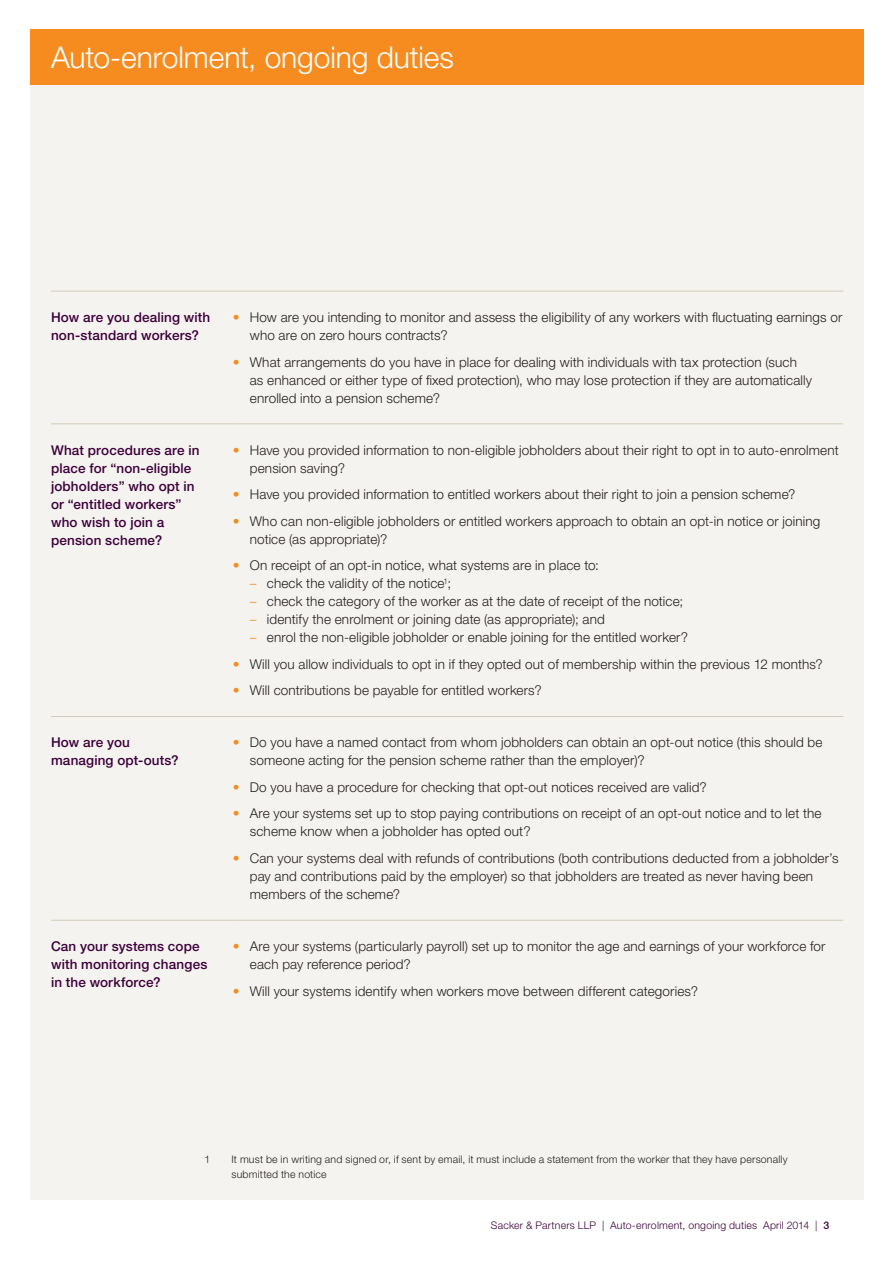
<style>
.page{position:relative;width:893px;height:1263px;background:#fff}
.page>*{position:absolute;margin:0;border:0;box-sizing:border-box;transform-origin:0 0}
.t1{font:300 30px "Helvetica Neue LT Std";letter-spacing:-.005em;color:#fff}
.t2{font:300 13.5px/18px "Helvetica Neue LT Std";letter-spacing:.01em;color:#231f20}
.t3{font:500 13.5px/18px "Helvetica Neue LT Std";letter-spacing:.01em;color:#3d003b}
.t4{font:300 10.5px/15px "Helvetica Neue LT Std";letter-spacing:.02em;color:#231f20}
.t5{font:300 10.5px "Helvetica Neue LT Std";letter-spacing:.02em;color:#3d003b}
.s1{color:#f68c1f}
.s2{font-weight:500}
</style>
<div class="page">
<div style="left:30px;top:85px;width:833px;height:1115px;background:#f5f3ef"></div>
<div style="left:30px;top:30px;width:833px;height:55px;background:#f68c1f"></div>
<hr style="left:51px;top:291px;width:182px;height:1px;background:#d2cbb8">
<hr style="left:233px;top:291px;width:610px;height:1px;background:#d2cbb8">
<hr style="left:51px;top:423px;width:182px;height:1px;background:#d2cbb8">
<hr style="left:233px;top:423px;width:610px;height:1px;background:#d2cbb8">
<hr style="left:51px;top:920px;width:182px;height:1px;background:#d2cbb8">
<hr style="left:233px;top:920px;width:610px;height:1px;background:#d2cbb8">
<hr style="left:51px;top:716px;width:182px;height:1px;background:#d2cbb8">
<hr style="left:233px;top:716px;width:610px;height:1px;background:#d2cbb8">
<h1 class="t1" style="left:51px;top:39px;width:404px">Auto-enrolment, ongoing duties</h1>
<p class="t3" style="left:51px;top:308px;width:161px">How are you dealing with non-standard workers?</p>
<p class="t2" style="left:250px;top:308px;width:594px;text-indent:-17px"><span class="s1">•</span> How are you intending to monitor and assess the eligibility of any workers with fluctuating earnings or who are on zero hours contracts?</p>
<p class="t2" style="left:250px;top:352px;width:564px;text-indent:-17px"><span class="s1">•</span> What arrangements do you have in place for dealing with individuals with tax protection (such as enhanced or either type of fixed protection), who may lose protection if they are automatically enrolled into a pension scheme?</p>
<p class="t3" style="left:51px;top:441px;width:150px">What procedures are in place for “non-eligible jobholders” who opt in or “entitled workers” who wish to join a pension scheme?</p>
<p class="t2" style="left:250px;top:441px;width:590px;text-indent:-17px"><span class="s1">•</span> Have you provided information to non-eligible jobholders about their right to opt in to auto-enrolment pension saving?</p>
<p class="t2" style="left:233px;top:485px;width:564px"><span class="s1">•</span> Have you provided information to entitled workers about their right to join a pension scheme?</p>
<p class="t2" style="left:250px;top:512px;width:572px;text-indent:-17px"><span class="s1">•</span> Who can non-eligible jobholders or entitled workers approach to obtain an opt-in notice or joining notice (as appropriate)?</p>
<p class="t2" style="left:233px;top:556px;width:368px"><span class="s1">•</span> On receipt of an opt-in notice, what systems are in place to:</p>
<p class="t2" style="left:250px;top:574px;width:203px"><span class="s1">–</span> check the validity of the notice<sup>1</sup>;</p>
<p class="t2" style="left:250px;top:592px;width:435px"><span class="s1">–</span> check the category of the worker as at the date of receipt of the notice;</p>
<p class="t2" style="left:250px;top:610px;width:357px"><span class="s1">–</span> identify the enrolment or joining date (as appropriate); and</p>
<p class="t2" style="left:250px;top:628px;width:440px"><span class="s1">–</span> enrol the non-eligible jobholder or enable joining for the entitled worker?</p>
<p class="t2" style="left:233px;top:655px;width:592px"><span class="s1">•</span> Will you allow individuals to opt in if they opted out of membership within the previous 12 months?</p>
<p class="t2" style="left:233px;top:681px;width:310px"><span class="s1">•</span> Will contributions be payable for entitled workers?</p>
<p class="t3" style="left:51px;top:733px;width:129px">How are you managing opt-outs?</p>
<p class="t2" style="left:250px;top:733px;width:574px;text-indent:-17px"><span class="s1">•</span> Do you have a named contact from whom jobholders can obtain an opt-out notice (this should be someone acting for the pension scheme rather than the employer)?</p>
<p class="t2" style="left:233px;top:778px;width:475px"><span class="s1">•</span> Do you have a procedure for checking that opt-out notices received are valid?</p>
<p class="t2" style="left:250px;top:804px;width:573px;text-indent:-17px"><span class="s1">•</span> Are your systems set up to stop paying contributions on receipt of an opt-out notice and to let the scheme know when a jobholder has opted out?</p>
<p class="t2" style="left:250px;top:849px;width:590px;text-indent:-17px"><span class="s1">•</span> Can your systems deal with refunds of contributions (both contributions deducted from a jobholder’s pay and contributions paid by the employer) so that jobholders are treated as never having been members of the scheme?</p>
<p class="t3" style="left:51px;top:937px;width:158px">Can your systems cope with monitoring changes in the workforce?</p>
<p class="t2" style="left:250px;top:937px;width:577px;text-indent:-17px"><span class="s1">•</span> Are your systems (particularly payroll) set up to monitor the age and earnings of your workforce for each pay reference period?</p>
<p class="t2" style="left:233px;top:981px;width:467px"><span class="s1">•</span> Will your systems identify when workers move between different categories?</p>
<p class="t4" style="left:204px;top:1151px;width:7px">1</p>
<p class="t4" style="left:232px;top:1151px;width:558px">It must be in writing and signed or, if sent by email, it must include a statement from the worker that they have personally submitted the notice</p>
<p class="t5" style="left:491px;top:1219px;width:340px">Sacker &amp; Partners LLP | Auto-enrolment, ongoing duties April 2014 | <span class="s2">3</span></p>
</div>
